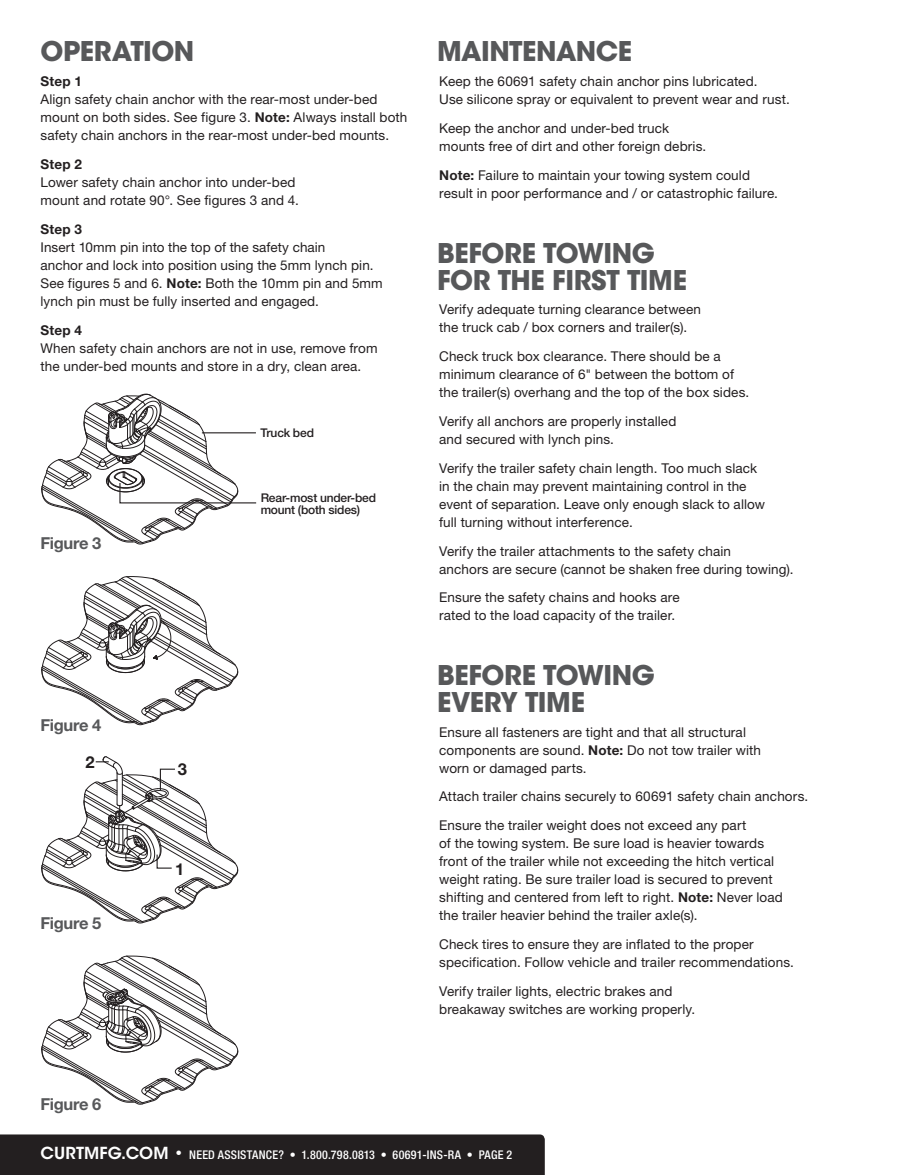
<style>
.page{position:relative;width:905px;height:1175px;background:#fff}
.page>*{position:absolute;margin:0;border:0;box-sizing:border-box;transform-origin:0 0}
.t1{font:700 27px/26.5px "ITC Avant Garde Std";letter-spacing:-.015em;color:#57585a}
.t2{font:700 16.5px "Helvetica Neue LT Std";letter-spacing:-.02em;color:#57585a}
.t3{font:700 16.5px "Helvetica Neue LT Std";color:#231f20}
.t4{font:13.5px/18px "Helvetica Neue LT Std";letter-spacing:.01em;color:#231f20}
.t5{font:700 13.5px "Helvetica Neue LT Std";letter-spacing:.02em;color:#231f20}
.t6{font:500 condensed 12px "Helvetica Neue LT Std";letter-spacing:.02em;color:#fff}
.t7{font:500 12px/12px "Helvetica Neue LT Std";letter-spacing:-.015em;color:#231f20}
.s1{font-weight:700}
.s2{font-family:"ITC Avant Garde Std";font-weight:600;font-stretch:normal;font-size:16.5px}
</style>
<div class="page">
<svg style="left:41px;top:576px;width:197px;height:149px"></svg>
<svg style="left:41px;top:955px;width:197px;height:150px"></svg>
<svg style="left:41px;top:393px;width:216px;height:151px"></svg>
<hr style="left:202px;top:432px;width:54px;height:1px;background:#231f20">
<svg style="left:41px;top:756px;width:197px;height:167px"></svg>
<div style="left:0;top:1134px;width:544px;height:40px;background:#231f20"></div>
<h1 class="t1" style="left:40px;top:37px;width:155px">OPERATION</h1>
<p class="t5" style="left:40px;top:73px;width:43px">Step 1</p>
<p class="t4" style="left:40px;top:90px;width:368px">Align safety chain anchor with the rear-most under-bed mount on both sides. See figure 3. <span class="s1">Note:</span> Always install both safety chain anchors in the rear-most under-bed mounts.</p>
<p class="t5" style="left:40px;top:156px;width:43px">Step 2</p>
<p class="t4" style="left:40px;top:173px;width:260px">Lower safety chain anchor into under-bed mount and rotate 90°. See figures 3 and 4.</p>
<p class="t5" style="left:40px;top:221px;width:43px">Step 3</p>
<p class="t4" style="left:40px;top:238px;width:344px">Insert 10mm pin into the top of the safety chain<br>anchor and lock into position using the 5mm lynch pin.<br>See figures 5 and 6. <span class="s1">Note:</span> Both the 10mm pin and 5mm lynch pin must be fully inserted and engaged.</p>
<p class="t5" style="left:40px;top:322px;width:43px">Step 4</p>
<p class="t4" style="left:40px;top:339px;width:338px">When safety chain anchors are not in use, remove from the under-bed mounts and store in a dry, clean area.</p>
<p class="t7" style="left:260px;top:426px;width:55px">Truck bed</p>
<p class="t2" style="left:40px;top:533px;width:62px">Figure 3</p>
<p class="t2" style="left:40px;top:714px;width:62px">Figure 4</p>
<p class="t3" style="left:85px;top:751px;width:11px">2</p>
<p class="t2" style="left:40px;top:912px;width:62px">Figure 5</p>
<p class="t7" style="left:261px;top:492px;width:117px">Rear-most under-bed mount (both sides)</p>
<p class="t3" style="left:178px;top:758px;width:11px">3</p>
<p class="t3" style="left:175px;top:858px;width:11px">1</p>
<h1 class="t1" style="left:437px;top:37px;width:196px">MAINTENANCE</h1>
<p class="t4" style="left:439px;top:72px;width:352px">Keep the 60691 safety chain anchor pins lubricated.<br>Use silicone spray or equivalent to prevent wear and rust.</p>
<p class="t4" style="left:439px;top:119px;width:268px">Keep the anchor and under-bed truck mounts free of dirt and other foreign debris.</p>
<p class="t4" style="left:439px;top:166px;width:340px"><span class="s1">Note:</span> Failure to maintain your towing system could result in poor performance and / or catastrophic failure.</p>
<h1 class="t1" style="left:437px;top:240px;width:251px">BEFORE TOWING<br>FOR THE FIRST TIME</h1>
<p class="t4" style="left:439px;top:300px;width:263px">Verify adequate turning clearance between the truck cab / box corners and trailer(s).</p>
<p class="t4" style="left:439px;top:347px;width:311px">Check truck box clearance. There should be a minimum clearance of 6" between the bottom of the trailer(s) overhang and the top of the box sides.</p>
<p class="t4" style="left:439px;top:412px;width:239px">Verify all anchors are properly installed and secured with lynch pins.</p>
<p class="t4" style="left:439px;top:459px;width:327px">Verify the trailer safety chain length. Too much slack in the chain may prevent maintaining control in the event of separation. Leave only enough slack to allow full turning without interference.</p>
<p class="t4" style="left:439px;top:541px;width:356px">Verify the trailer attachments to the safety chain<br>anchors are secure (cannot be shaken free during towing).</p>
<p class="t4" style="left:439px;top:588px;width:242px">Ensure the safety chains and hooks are rated to the load capacity of the trailer.</p>
<h1 class="t1" style="left:437px;top:662px;width:219px">BEFORE TOWING<br>EVERY TIME</h1>
<p class="t4" style="left:439px;top:722px;width:323px">Ensure all fasteners are tight and that all structural components are sound. <span class="s1">Note:</span> Do not tow trailer with worn or damaged parts.</p>
<p class="t4" style="left:439px;top:782px;width:370px;line-height:28.8px">Attach trailer chains securely to 60691 safety chain anchors.<br>Ensure the trailer weight does not exceed any part</p>
<p class="t4" style="left:439px;top:834px;width:345px">of the towing system. Be sure load is heavier towards front of the trailer while not exceeding the hitch vertical weight rating. Be sure trailer load is secured to prevent shifting and centered from left to right. <span class="s1">Note:</span> Never load the trailer heavier behind the trailer axle(s).</p>
<p class="t4" style="left:439px;top:935px;width:356px">Check tires to ensure they are inflated to the proper specification. Follow vehicle and trailer recommendations.</p>
<p class="t4" style="left:439px;top:982px;width:257px">Verify trailer lights, electric brakes and breakaway switches are working properly.</p>
<p class="t2" style="left:40px;top:1094px;width:62px">Figure 6</p>
<p class="t6" style="left:40px;top:1147px;width:473px"><span class="s2">CURTMFG.COM •</span> NEED ASSISTANCE? • 1.800.798.0813 • 60691-INS-RA • PAGE 2</p>
</div>
